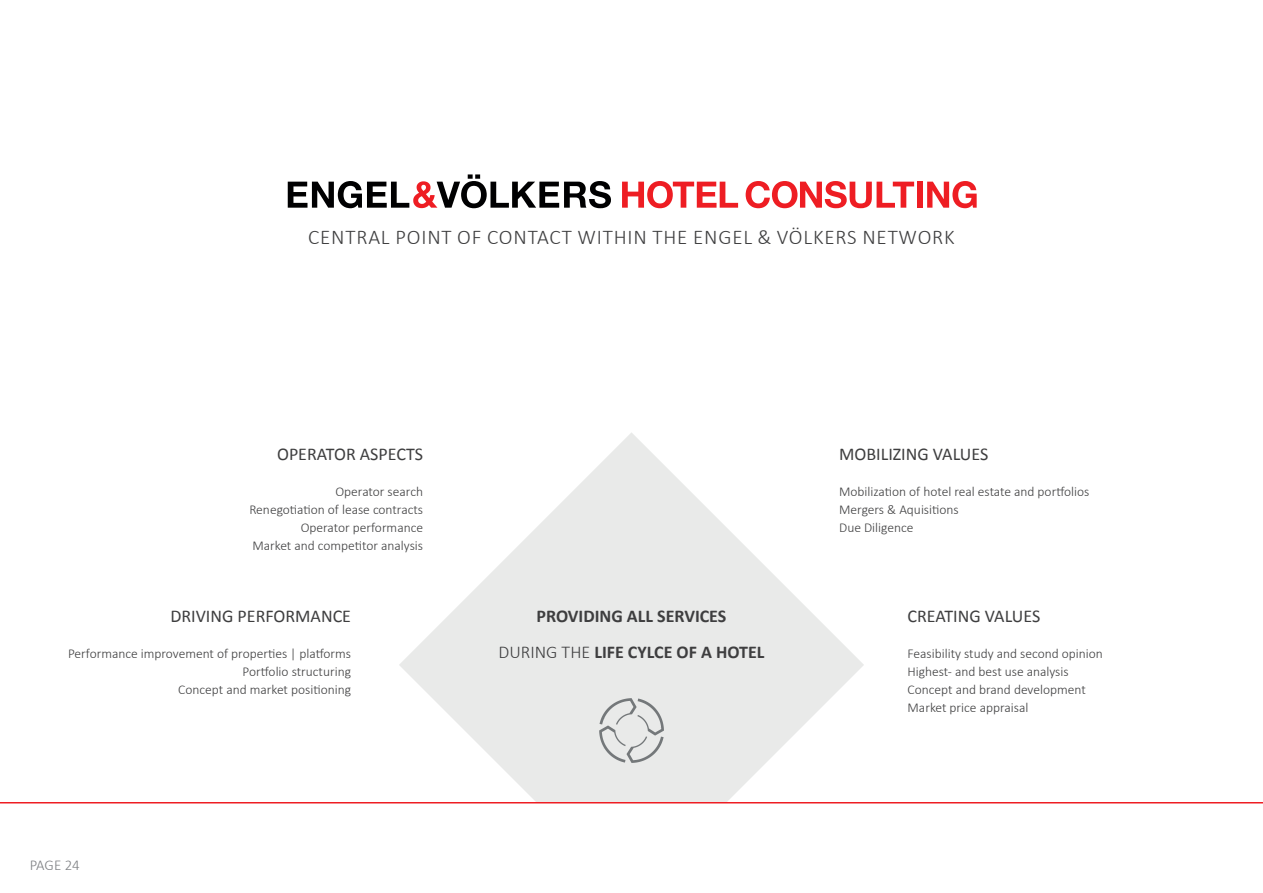
<style>
.page{position:relative;width:1263px;height:893px;background:#fff}
.page>*{position:absolute;margin:0;border:0;box-sizing:border-box;transform-origin:0 0}
.t1{font:300 21px "Calibri";letter-spacing:.04em;color:#3e3e3f}
.t2{font:18px "Calibri";color:#3e3e3f}
.t3{font:700 18px/36px "Calibri";color:#3e3e3f;text-align:center}
.t4{font:300 15px "Calibri";color:#7e8083}
.t5{font:300 13.5px/18px "Calibri";color:#3e3e3f;text-align:right}
.s1{font-weight:300}
</style>
<div class="page">
<svg style="left:399px;top:433px;width:465px;height:371px;fill:#e9eae9"></svg>
<div style="left:501px;top:802px;width:257px;height:91px;background:#fff"></div>
<svg style="left:288px;top:174px;width:323px;height:34px"></svg>
<svg style="left:622px;top:181px;width:116px;height:27px"></svg>
<svg style="left:746px;top:181px;width:168px;height:27px"></svg>
<div style="left:917px;top:182px;width:6px;height:26px;background:#ee1d23"></div>
<svg style="left:927px;top:181px;width:50px;height:27px"></svg>
<svg style="left:599px;top:698px;width:65px;height:65px;background:#d4d6d5"></svg>
<hr style="left:0;top:802px;width:1263px;height:1px;background:#ee1d23">
<h1 class="t1" style="left:308px;top:224px;width:648px">CENTRAL POINT OF CONTACT WITHIN THE ENGEL &amp; VÖLKERS NETWORK</h1>
<h2 class="t2" style="left:277px;top:441px;width:148px">OPERATOR ASPECTS</h2>
<p class="t5" style="left:249px;top:482px;width:175px">Operator search<br>Renegotiation of lease contracts<br>Operator performance<br>Market and competitor analysis</p>
<h2 class="t2" style="left:170px;top:603px;width:182px">DRIVING PERFORMANCE</h2>
<p class="t5" style="left:68px;top:644px;width:284px">Performance improvement of properties | platforms<br>Portfolio structuring<br>Concept and market positioning</p>
<p class="t4" style="left:30px;top:855px;width:52px">PAGE 24</p>
<h2 class="t3" style="left:498px;top:597px;width:267px">PROVIDING ALL SERVICES<br><span class="s1">DURING THE</span> LIFE CYLCE OF A HOTEL</h2>
<h2 class="t2" style="left:839px;top:441px;width:151px">MOBILIZING VALUES</h2>
<p class="t5" style="left:839px;top:482px;width:252px;text-align:left">Mobilization of hotel real estate and portfolios<br>Mergers &amp; Aquisitions<br>Due Diligence</p>
<h2 class="t2" style="left:907px;top:603px;width:134px">CREATING VALUES</h2>
<p class="t5" style="left:907px;top:644px;width:197px;text-align:left">Feasibility study and second opinion<br>Highest- and best use analysis<br>Concept and brand development<br>Market price appraisal</p>
</div>
